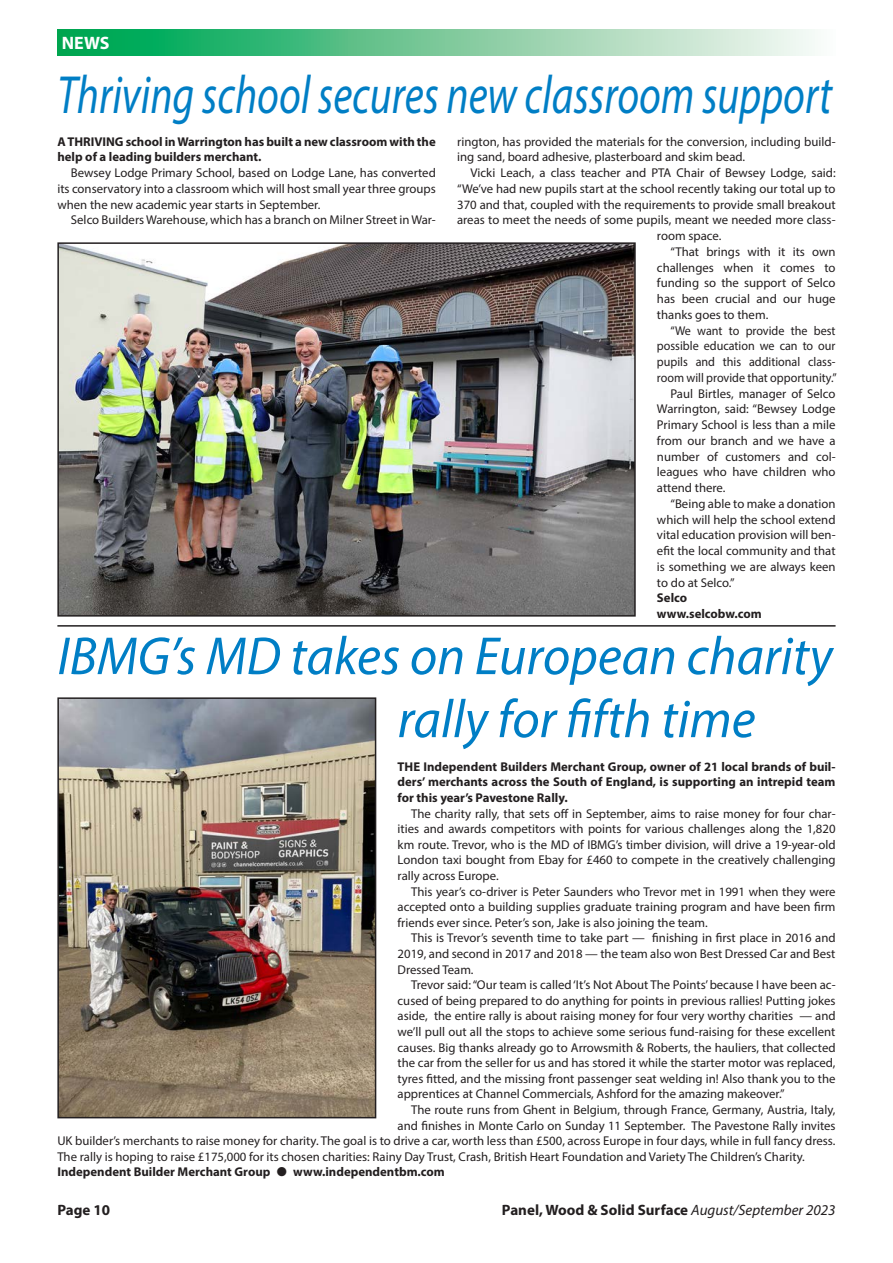
<style>
.page{position:relative;width:893px;height:1263px;background:#fff}
.page>*{position:absolute;margin:0;border:0;box-sizing:border-box;transform-origin:0 0}
.Heading{font:italic 54px/63px "Myriad Pro";color:#007ec5}
.Heading-2{font:italic 54px "Myriad Pro";color:#007ec5;scale:.77 1}
.t1{font:700 18px "Myriad Pro";color:#fff}
.t2{font:700 15px "Myriad Pro";color:#231f20}
.Body_copy{font:12.75px/15.8px "Myriad Pro";color:#231f20;text-align:justify}
.First_paragraph{font:700 12.75px/15.6px "Myriad Pro";color:#231f20}
.Body_copy-2{font:12.75px/15.8px "Myriad Pro";color:#231f20;text-align:justify;scale:.95 1}
.s1{font-weight:400;font-style:italic}
</style>
<div class="page">
<div style="left:57px;top:30px;width:779px;height:25px;background:linear-gradient(to right,#00a047,#fff7f5)"></div>
<hr style="left:57px;top:625px;width:779px;height:2px;background:#231f20">
<img style="left:60px;top:245px;width:573px;height:369px">
<div style="left:57px;top:242px;width:579px;height:375px;border:2px solid #231f20"></div>
<img style="left:60px;top:700px;width:313px;height:415px">
<div style="left:57px;top:697px;width:319px;height:421px;border:2px solid #231f20"></div>
<p class="t1" style="left:62px;top:31px;width:49px">NEWS</p>
<p class="Heading-2" style="left:57px;top:61px;width:1008px">Thriving school secures new classroom support</p>
<p class="First_paragraph" style="left:57px;top:133px;width:380px">A THRIVING school in Warrington has built a new classroom with the help of a leading builders merchant.</p>
<p class="Body_copy" style="left:57px;top:165px;width:380px;text-indent:14px">Bewsey Lodge Primary School, based on Lodge Lane, has converted its conservatory into a classroom which will host small year three groups when the new academic year starts in September.</p>
<p class="Body_copy" style="left:71px;top:212px;width:366px">Selco Builders Warehouse, which has a branch on Milner Street in War-</p>
<p class="Body_copy" style="left:457px;top:133px;width:380px">rington, has provided the materials for the conversion, including build&shy;ing sand, board adhesive, plasterboard and skim bead.</p>
<p class="Body_copy" style="left:471px;top:165px;width:366px">Vicki Leach, a class teacher and PTA Chair of Bewsey Lodge, said:</p>
<p class="Body_copy" style="left:457px;top:181px;width:380px">“We’ve had new pupils start at the school recently taking our total up to</p>
<p class="Body_copy" style="left:457px;top:196px;width:380px">370 and that, coupled with the requirements to provide small breakout</p>
<p class="Body_copy" style="left:457px;top:212px;width:380px">areas to meet the needs of some pupils, meant we needed more class-</p>
<p class="Body_copy" style="left:657px;top:228px;width:66px">room space.</p>
<p class="Body_copy" style="left:657px;top:243px;width:180px;text-indent:14px">“That brings with it its own challenges when it comes to funding so the support of Selco has been crucial and our huge thanks goes to them.</p>
<p class="Body_copy-2" style="left:657px;top:322px;width:191px;text-indent:14px">“We want to provide the best possible education we can to our pupils and this additional class&shy;room will provide that opportunity.”</p>
<p class="Body_copy" style="left:657px;top:385px;width:180px;text-indent:14px">Paul Birtles, manager of Selco Warrington, said: “Bewsey Lodge Primary School is less than a mile from our branch and we have a number of customers and col&shy;leagues who have children who attend there.</p>
<p class="Body_copy" style="left:657px;top:495px;width:180px;text-indent:14px">“Being able to make a donation which will help the school extend vital education provision will ben&shy;efit the local community and that is something we are always keen to do at Selco.”</p>
<p class="First_paragraph" style="left:657px;top:590px;width:32px">Selco</p>
<p class="First_paragraph" style="left:657px;top:606px;width:106px">www.selcobw.com</p>
<p class="Heading" style="left:398px;top:624px;width:437px;text-indent:-340px">IBMG’s MD takes on European charity rally for fifth time</p>
<p class="First_paragraph" style="left:398px;top:758px;width:439px;text-align:justify">THE Independent Builders Merchant Group, owner of 21 local brands of buil&shy;ders’ merchants across the South of England, is supporting an intrepid team for this year’s Pavestone Rally.</p>
<p class="Body_copy" style="left:398px;top:805px;width:439px;text-indent:14px">The charity rally, that sets off in September, aims to raise money for four char&shy;ities and awards competitors with points for various challenges along the 1,820 km route. Trevor, who is the MD of IBMG’s timber division, will drive a 19-year-old London taxi bought from Ebay for £460 to compete in the creatively challenging rally across Europe.</p>
<p class="Body_copy" style="left:398px;top:883px;width:439px;text-indent:14px">This year’s co-driver is Peter Saunders who Trevor met in 1991 when they were accepted onto a building supplies graduate training program and have been firm friends ever since. Peter’s son, Jake is also joining the team.</p>
<p class="Body_copy" style="left:398px;top:930px;width:440px;text-indent:14px">This is Trevor’s seventh time to take part — finishing in first place in 2016 and 2019, and second in 2017 and 2018 — the team also won Best Dressed Car and Best Dressed Team.</p>
<p class="Body_copy" style="left:398px;top:977px;width:440px;text-indent:14px">Trevor said: “Our team is called ‘It’s Not About The Points’ because I have been ac&shy;cused of being prepared to do anything for points in previous rallies! Putting jokes aside, the entire rally is about raising money for four very worthy charities — and we’ll pull out all the stops to achieve some serious fund-raising for these excellent causes. Big thanks already go to Arrowsmith &amp; Roberts, the hauliers, that collected the car from the seller for us and has stored it while the starter motor was replaced, tyres fitted, and the missing front passenger seat welding in! Also thank you to the apprentices at Channel Commercials, Ashford for the amazing makeover.”</p>
<p class="Body_copy" style="left:411px;top:1102px;width:426px">The route runs from Ghent in Belgium, through France, Germany, Austria, Italy,</p>
<p class="Body_copy" style="left:398px;top:1117px;width:439px">and finishes in Monte Carlo on Sunday 11 September. The Pavestone Rally invites</p>
<p class="Body_copy" style="left:57px;top:1133px;width:780px">UK builder’s merchants to raise money for charity. The goal is to drive a car, worth less than £500, across Europe in four days, while in full fancy dress.</p>
<p class="Body_copy" style="left:57px;top:1148px;width:749px">The rally is hoping to raise £175,000 for its chosen charities: Rainy Day Trust, Crash, British Heart Foundation and Variety The Children’s Charity.</p>
<p class="First_paragraph" style="left:57px;top:1164px;width:389px">Independent Builder Merchant Group ● www.independentbm.com</p>
<p class="t2" style="left:57px;top:1200px;width:54px">Page 10</p>
<p class="t2" style="left:502px;top:1200px;width:335px">Panel, Wood &amp; Solid Surface <span class="s1">August/September 2023</span></p>
</div>
